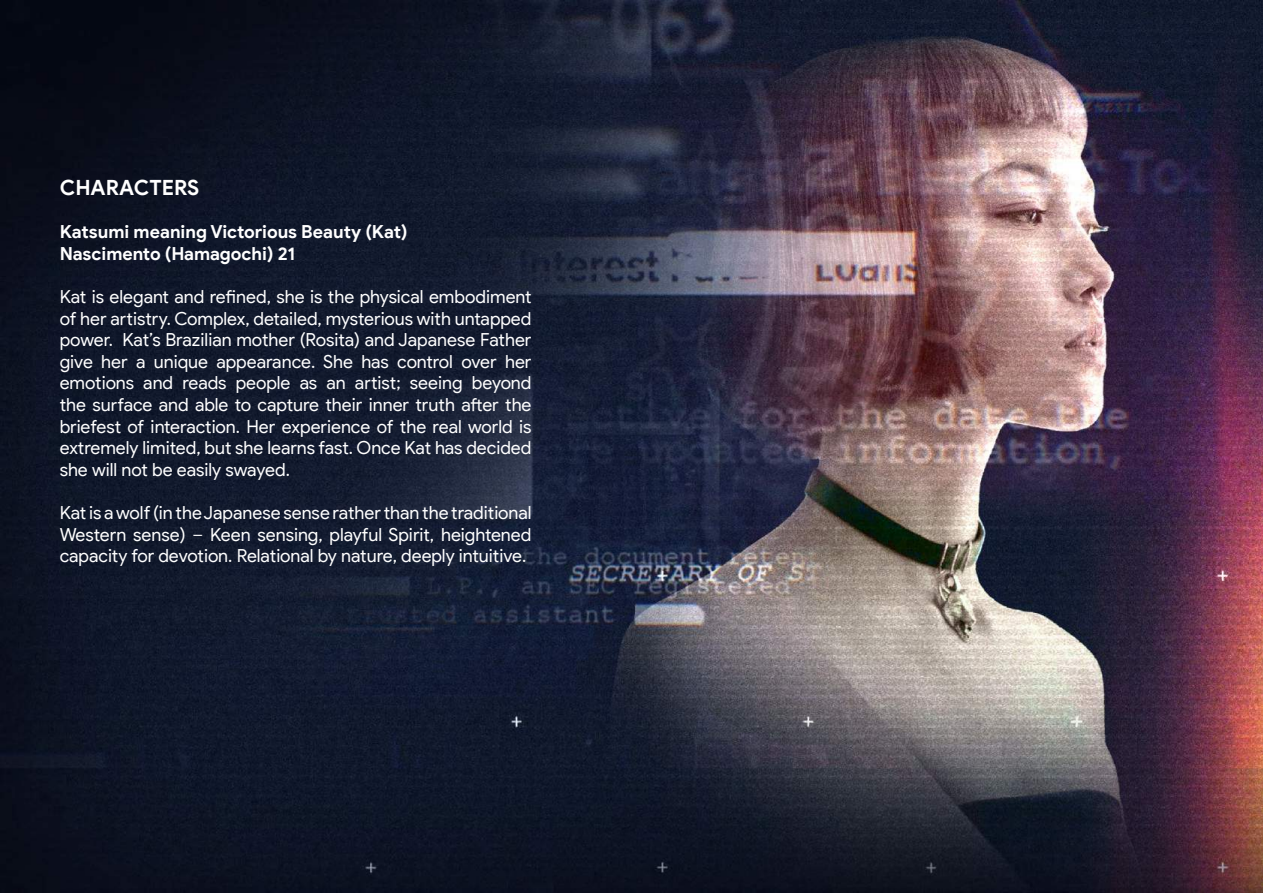
<style>
.page{position:relative;width:1263px;height:893px;background:#fff}
.page>*{position:absolute;margin:0;border:0;box-sizing:border-box;transform-origin:0 0}
.t1{font:700 21px "Google Sans Display";color:#fff}
.t2{font:18px/21.6px "Google Sans Display";letter-spacing:-.005em;color:#fff;text-align:justify}
.t3{font:700 18px/21.6px "Google Sans Display";color:#fff}
</style>
<div class="page">
<img style="left:0;top:0;width:1263px;height:893px">
<p class="t1" style="left:60px;top:175px;width:141px">CHARACTERS</p>
<p class="t3" style="left:60px;top:221px;width:349px">Katsumi meaning Victorious Beauty (Kat)<br>Nascimento (Hamagochi) 21</p>
<p class="t2" style="left:60px;top:286px;width:473px">Kat is elegant and refined, she is the physical embodiment of her artistry. Complex, detailed, mysterious with untapped power. Kat’s Brazilian mother (Rosita) and Japanese Father give her a unique appearance. She has control over her emotions and reads people as an artist; seeing beyond the surface and able to capture their inner truth after the briefest of interaction. Her experience of the real world is extremely limited, but she learns fast. Once Kat has decided she will not be easily swayed.</p>
<p class="t2" style="left:60px;top:502px;width:473px">Kat is a wolf (in the Japanese sense rather than the traditional Western sense) – Keen sensing, playful Spirit, heightened capacity for devotion. Relational by nature, deeply intuitive.</p>
</div>
